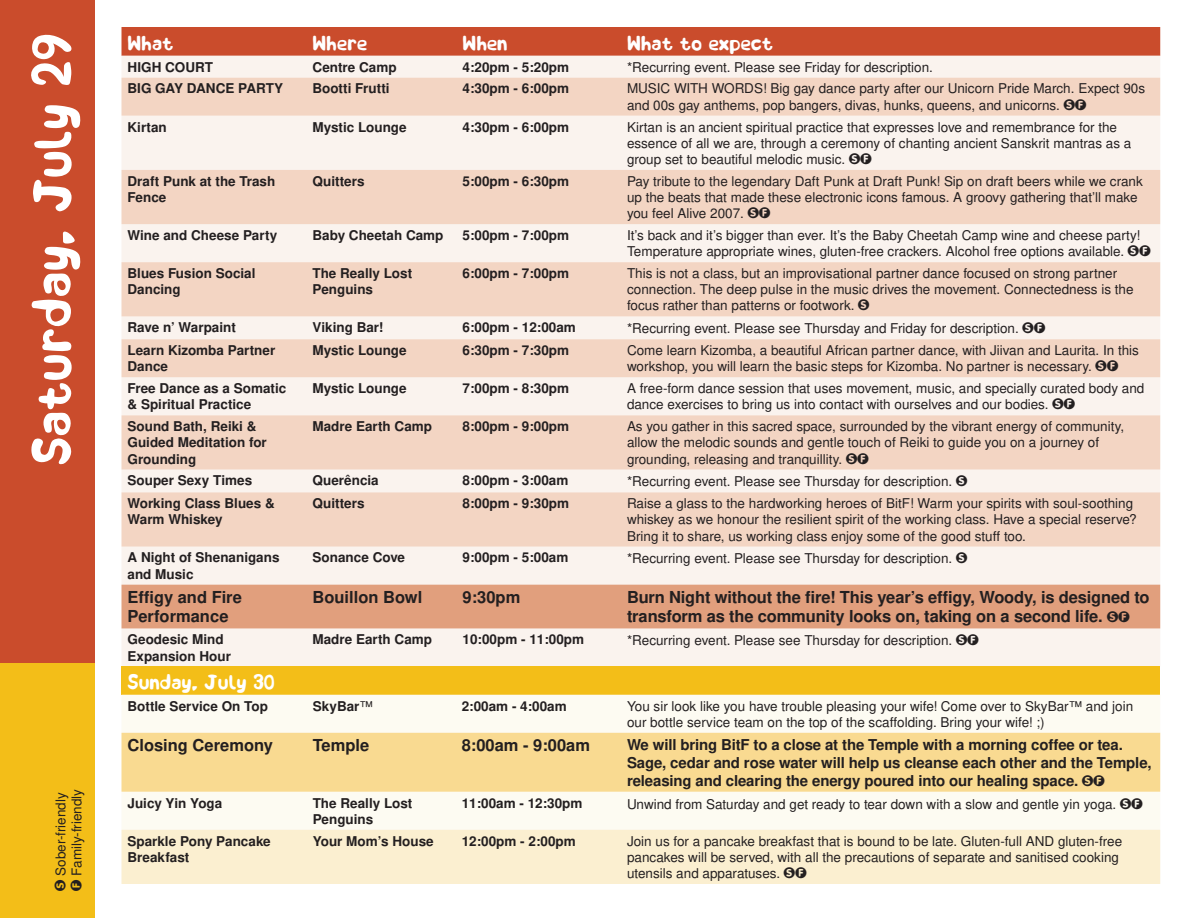
<style>
.page{position:relative;width:1188px;height:918px;background:#fff}
.page>*{position:absolute;margin:0;border:0;box-sizing:border-box;transform-origin:0 0}
.t1{font:54px "Slime Box";color:#fff}
.t2{font:21px "Slime Box";color:#fff}
.t3{font:700 16.5px/19.8px "Nimbus San L";letter-spacing:-.01em;color:#231f20}
.t4{font:700 15px/18px "Nimbus San L";letter-spacing:-.01em;color:#231f20}
.t5{font:13.5px/16.2px "Nimbus San L";color:#231f20}
.t6{font:700 13.5px/16.2px "Nimbus San L";color:#231f20}
.s1{font-family:"Circled"}
.s2{font-family:"Circled";font-weight:400;font-size:13.5px}
.s3{font-weight:400}
</style>
<div class="page">
<div style="left:0;top:0;width:94px;height:663px;background:#ca4c2c"></div>
<div style="left:122px;top:27px;width:1038px;height:29px;background:#ca4c2c"></div>
<div style="left:122px;top:56px;width:1038px;height:610px;background:#faf3ee"></div>
<svg style="left:122px;top:78px;width:1038px;height:469px;background:#f5e0d3"></svg>
<div style="left:122px;top:585px;width:1038px;height:43px;background:#e19f7d"></div>
<div style="left:122px;top:666px;width:1038px;height:29px;background:#f3be18"></div>
<div style="left:122px;top:695px;width:1038px;height:135px;background:#fdfbf2"></div>
<div style="left:122px;top:733px;width:1038px;height:59px;background:#f9da91"></div>
<div style="left:122px;top:830px;width:1038px;height:54px;background:#fbefd0"></div>
<div style="left:0;top:663px;width:94px;height:255px;background:#f3be18"></div>
<p class="t1" style="left:18px;top:465px;width:434px;rotate:-90deg">Saturday, July 29</p>
<p class="t2" style="left:128px;top:29px;width:48px">What</p>
<p class="t2" style="left:313px;top:29px;width:56px">Where</p>
<p class="t2" style="left:463px;top:29px;width:46px">When</p>
<p class="t2" style="left:627px;top:29px;width:148px">What to expect</p>
<p class="t6" style="left:128px;top:59px;width:87px">HIGH COURT</p>
<p class="t6" style="left:313px;top:59px;width:86px">Centre Camp</p>
<p class="t6" style="left:463px;top:59px;width:108px">4:20pm - 5:20pm</p>
<p class="t5" style="left:627px;top:58px;width:308px">*Recurring event. Please see Friday for description.</p>
<p class="t6" style="left:128px;top:80px;width:157px">BIG GAY DANCE PARTY</p>
<p class="t6" style="left:313px;top:80px;width:79px">Bootti Frutti</p>
<p class="t6" style="left:463px;top:80px;width:108px">4:30pm - 6:00pm</p>
<p class="t5" style="left:627px;top:80px;width:520px">MUSIC WITH WORDS! Big gay dance party after our Unicorn Pride March. Expect 90s and 00s gay anthems, pop bangers, divas, hunks, queens, and unicorns. <span class="s1">SF</span></p>
<p class="t6" style="left:128px;top:118px;width:41px">Kirtan</p>
<p class="t6" style="left:313px;top:118px;width:96px">Mystic Lounge</p>
<p class="t6" style="left:463px;top:118px;width:108px">4:30pm - 6:00pm</p>
<p class="t5" style="left:627px;top:118px;width:506px">Kirtan is an ancient spiritual practice that expresses love and remembrance for the essence of all we are, through a ceremony of chanting ancient Sanskrit mantras as a group set to beautiful melodic music. <span class="s1">SF</span></p>
<p class="t6" style="left:128px;top:173px;width:149px">Draft Punk at the Trash<br>Fence</p>
<p class="t6" style="left:313px;top:173px;width:54px">Quitters</p>
<p class="t6" style="left:463px;top:173px;width:108px">5:00pm - 6:30pm</p>
<p class="t5" style="left:627px;top:172px;width:517px">Pay tribute to the legendary Daft Punk at Draft Punk! Sip on draft beers while we crank up the beats that made these electronic icons famous. A groovy gathering that’ll make you feel Alive 2007. <span class="s1">SF</span></p>
<p class="t6" style="left:128px;top:227px;width:151px">Wine and Cheese Party</p>
<p class="t6" style="left:313px;top:227px;width:133px">Baby Cheetah Camp</p>
<p class="t6" style="left:463px;top:227px;width:108px">5:00pm - 7:00pm</p>
<p class="t5" style="left:627px;top:227px;width:525px">It’s back and it’s bigger than ever. It’s the Baby Cheetah Camp wine and cheese party!<br>Temperature appropriate wines, gluten-free crackers. Alcohol free options available. <span class="s1">SF</span></p>
<p class="t6" style="left:128px;top:265px;width:130px">Blues Fusion Social<br>Dancing</p>
<p class="t6" style="left:313px;top:265px;width:101px">The Really Lost<br>Penguins</p>
<p class="t6" style="left:463px;top:265px;width:108px">6:00pm - 7:00pm</p>
<p class="t5" style="left:627px;top:265px;width:508px">This is not a class, but an improvisational partner dance focused on strong partner connection. The deep pulse in the music drives the movement. Connectedness is the focus rather than patterns or footwork. <span class="s1">S</span></p>
<p class="t6" style="left:128px;top:319px;width:110px">Rave n’ Warpaint</p>
<p class="t6" style="left:313px;top:319px;width:72px">Viking Bar!</p>
<p class="t6" style="left:463px;top:319px;width:115px">6:00pm - 12:00am</p>
<p class="t5" style="left:627px;top:320px;width:420px">*Recurring event. Please see Thursday and Friday for description. <span class="s1">SF</span></p>
<p class="t6" style="left:128px;top:342px;width:149px">Learn Kizomba Partner<br>Dance</p>
<p class="t6" style="left:313px;top:342px;width:96px">Mystic Lounge</p>
<p class="t6" style="left:463px;top:342px;width:108px">6:30pm - 7:30pm</p>
<p class="t5" style="left:627px;top:342px;width:513px">Come learn Kizomba, a beautiful African partner dance, with Jiivan and Laurita. In this workshop, you will learn the basic steps for Kizomba. No partner is necessary. <span class="s1">SF</span></p>
<p class="t6" style="left:128px;top:380px;width:160px">Free Dance as a Somatic &amp; Spiritual Practice</p>
<p class="t6" style="left:313px;top:380px;width:96px">Mystic Lounge</p>
<p class="t6" style="left:463px;top:380px;width:108px">7:00pm - 8:30pm</p>
<p class="t5" style="left:627px;top:380px;width:519px">A free-form dance session that uses movement, music, and specially curated body and dance exercises to bring us into contact with ourselves and our bodies. <span class="s1">SF</span></p>
<p class="t6" style="left:128px;top:418px;width:141px">Sound Bath, Reiki &amp;<br>Guided Meditation for<br>Grounding</p>
<p class="t6" style="left:313px;top:418px;width:121px">Madre Earth Camp</p>
<p class="t6" style="left:463px;top:418px;width:108px">8:00pm - 9:00pm</p>
<p class="t5" style="left:627px;top:418px;width:499px">As you gather in this sacred space, surrounded by the vibrant energy of community, allow the melodic sounds and gentle touch of Reiki to guide you on a journey of grounding, releasing and tranquillity. <span class="s1">SF</span></p>
<p class="t6" style="left:128px;top:472px;width:126px">Souper Sexy Times</p>
<p class="t6" style="left:313px;top:472px;width:68px">Querência</p>
<p class="t6" style="left:463px;top:472px;width:107px">8:00pm - 3:00am</p>
<p class="t5" style="left:627px;top:473px;width:342px">*Recurring event. Please see Thursday for description. <span class="s1">S</span></p>
<p class="t6" style="left:128px;top:495px;width:149px">Working Class Blues &amp;<br>Warm Whiskey</p>
<p class="t6" style="left:313px;top:495px;width:54px">Quitters</p>
<p class="t6" style="left:463px;top:495px;width:108px">8:00pm - 9:30pm</p>
<p class="t5" style="left:627px;top:495px;width:511px">Raise a glass to the hardworking heroes of BitF! Warm your spirits with soul-soothing whiskey as we honour the resilient spirit of the working class. Have a special reserve?<br>Bring it to share, us working class enjoy some of the good stuff too.</p>
<p class="t6" style="left:128px;top:549px;width:154px">A Night of Shenanigans and Music</p>
<p class="t6" style="left:313px;top:549px;width:94px">Sonance Cove</p>
<p class="t6" style="left:463px;top:549px;width:107px">9:00pm - 5:00am</p>
<p class="t5" style="left:627px;top:550px;width:342px">*Recurring event. Please see Thursday for description. <span class="s1">S</span></p>
<p class="t3" style="left:128px;top:587px;width:116px">Effigy and Fire<br>Performance</p>
<p class="t3" style="left:313px;top:587px;width:111px">Bouillon Bowl</p>
<p class="t3" style="left:463px;top:587px;width:59px">9:30pm</p>
<p class="t3" style="left:627px;top:587px;width:524px">Burn Night without the fire! This year’s effigy, Woody, is designed to transform as the community looks on, taking on a second life. <span class="s2">SF</span></p>
<p class="t6" style="left:128px;top:631px;width:105px">Geodesic Mind<br>Expansion Hour</p>
<p class="t6" style="left:313px;top:631px;width:121px">Madre Earth Camp</p>
<p class="t6" style="left:463px;top:631px;width:123px">10:00pm - 11:00pm</p>
<p class="t5" style="left:627px;top:632px;width:353px">*Recurring event. Please see Thursday for description. <span class="s1">SF</span></p>
<p class="t2" style="left:128px;top:668px;width:149px">Sunday, July 30</p>
<p class="t6" style="left:128px;top:697px;width:142px">Bottle Service On Top</p>
<p class="t6" style="left:313px;top:697px;width:62px">SkyBar<span class="s3">™</span></p>
<p class="t6" style="left:462px;top:697px;width:107px">2:00am - 4:00am</p>
<p class="t5" style="left:627px;top:697px;width:508px">You sir look like you have trouble pleasing your wife! Come over to SkyBar™ and join our bottle service team on the top of the scaffolding. Bring your wife! ;)</p>
<p class="t3" style="left:128px;top:735px;width:147px">Closing Ceremony</p>
<p class="t3" style="left:313px;top:735px;width:58px">Temple</p>
<p class="t3" style="left:462px;top:735px;width:130px">8:00am - 9:00am</p>
<p class="t4" style="left:627px;top:735px;width:526px">We will bring BitF to a close at the Temple with a morning coffee or tea.<br>Sage, cedar and rose water will help us cleanse each other and the Temple, releasing and clearing the energy poured into our healing space. <span class="s2">SF</span></p>
<p class="t6" style="left:128px;top:794px;width:96px">Juicy Yin Yoga</p>
<p class="t6" style="left:313px;top:794px;width:101px">The Really Lost<br>Penguins</p>
<p class="t6" style="left:462px;top:794px;width:122px">11:00am - 12:30pm</p>
<p class="t5" style="left:627px;top:795px;width:518px">Unwind from Saturday and get ready to tear down with a slow and gentle yin yoga. <span class="s1">SF</span></p>
<p class="t6" style="left:128px;top:832px;width:145px">Sparkle Pony Pancake<br>Breakfast</p>
<p class="t6" style="left:313px;top:832px;width:123px">Your Mom’s House</p>
<p class="t6" style="left:462px;top:832px;width:116px">12:00pm - 2:00pm</p>
<p class="t5" style="left:627px;top:832px;width:497px">Join us for a pancake breakfast that is bound to be late. Gluten-full AND gluten-free pancakes will be served, with all the precautions of separate and sanitised cooking utensils and apparatuses. <span class="s1">SF</span></p>
<p class="t5" style="left:52px;top:891px;width:100px;rotate:-90deg"><span class="s1">S</span> Sober-friendly</p>
<p class="t5" style="left:68px;top:891px;width:104px;rotate:-90deg"><span class="s1">F</span> Family-friendly</p>
</div>
